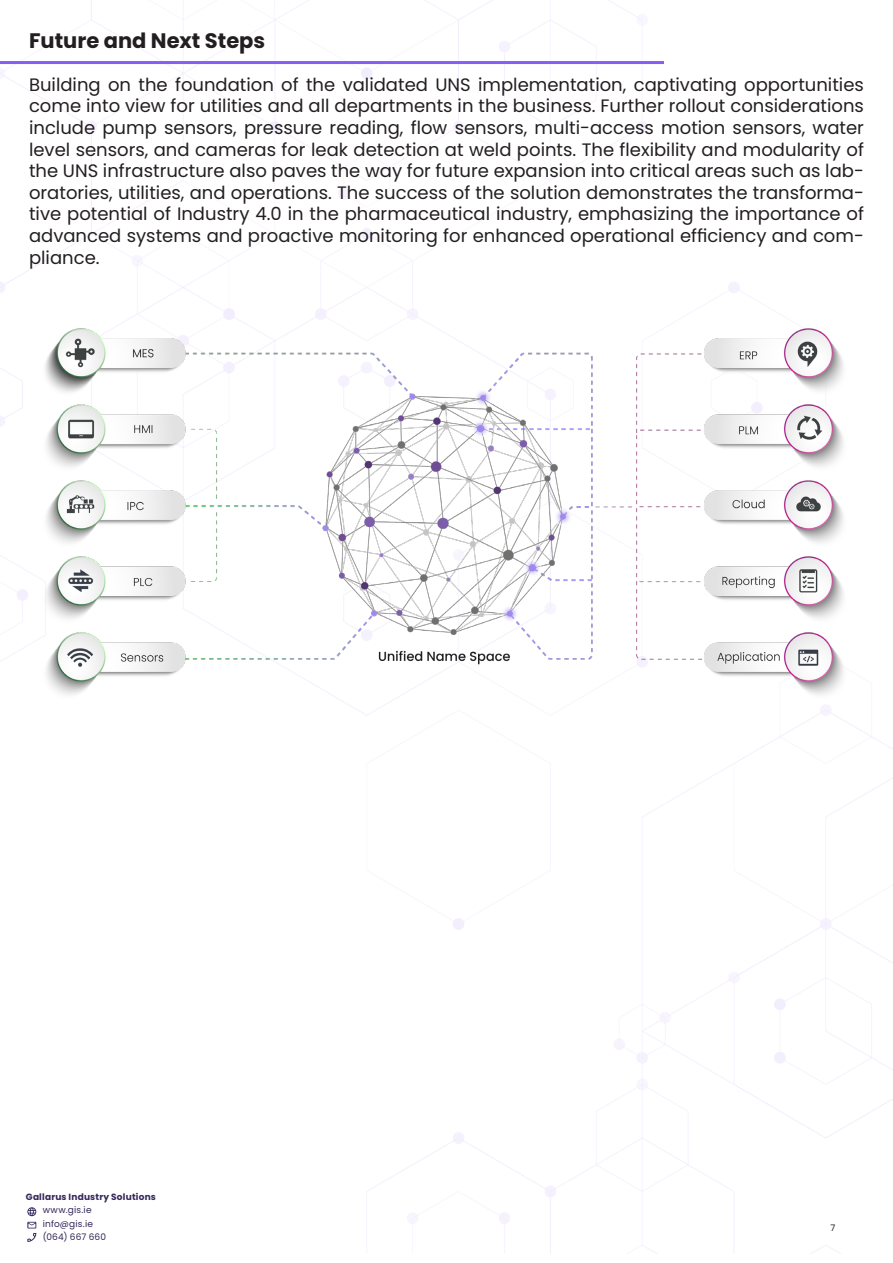
<style>
.page{position:relative;width:893px;height:1263px;background:#fff}
.page>*{position:absolute;margin:0;border:0;box-sizing:border-box;transform-origin:0 0}
.t1{font:700 21px "Poppins";color:#231f20}
.t2{font:18px/21.6px "Poppins";color:#231f20;text-align:justify}
.t3{font:9px/13.5px "Poppins";letter-spacing:.025em;color:#342759}
.t4{font:700 9px "Poppins";letter-spacing:.02em;color:#342759}
.t5{font:9px "Poppins";color:#231f20}
</style>
<div class="page">
<svg style="left:27px;top:1207px;width:9px;height:9px"></svg>
<svg style="left:27px;top:1222px;width:9px;height:20px"></svg>
<hr style="left:0;top:61px;width:664px;height:3px;background:#855ef7">
<img style="left:0;top:313px;width:872px;height:389px">
<p class="t1" style="left:29px;top:28px;width:238px">Future and Next Steps</p>
<p class="t2" style="left:29px;top:74px;width:836px">Building on the foundation of the validated UNS implementation, captivating opportunities come into view for utilities and all departments in the business. Further rollout considerations include pump sensors, pressure reading, flow sensors, multi-access motion sensors, water level sensors, and cameras for leak detection at weld points. The flexibility and modularity of the UNS infrastructure also paves the way for future expansion into critical areas such as lab&shy;oratories, utilities, and operations. The success of the solution demonstrates the transforma&shy;tive potential of Industry 4.0 in the pharmaceutical industry, emphasizing the importance of advanced systems and proactive monitoring for enhanced operational efficiency and com&shy;pliance.</p>
<p class="t4" style="left:26px;top:1191px;width:132px">Gallarus Industry Solutions</p>
<p class="t3" style="left:43px;top:1203px;width:65px">www.gis.ie info@gis.ie (064) 667 660</p>
<p class="t5" style="left:831px;top:1222px;width:6px">7</p>
</div>
